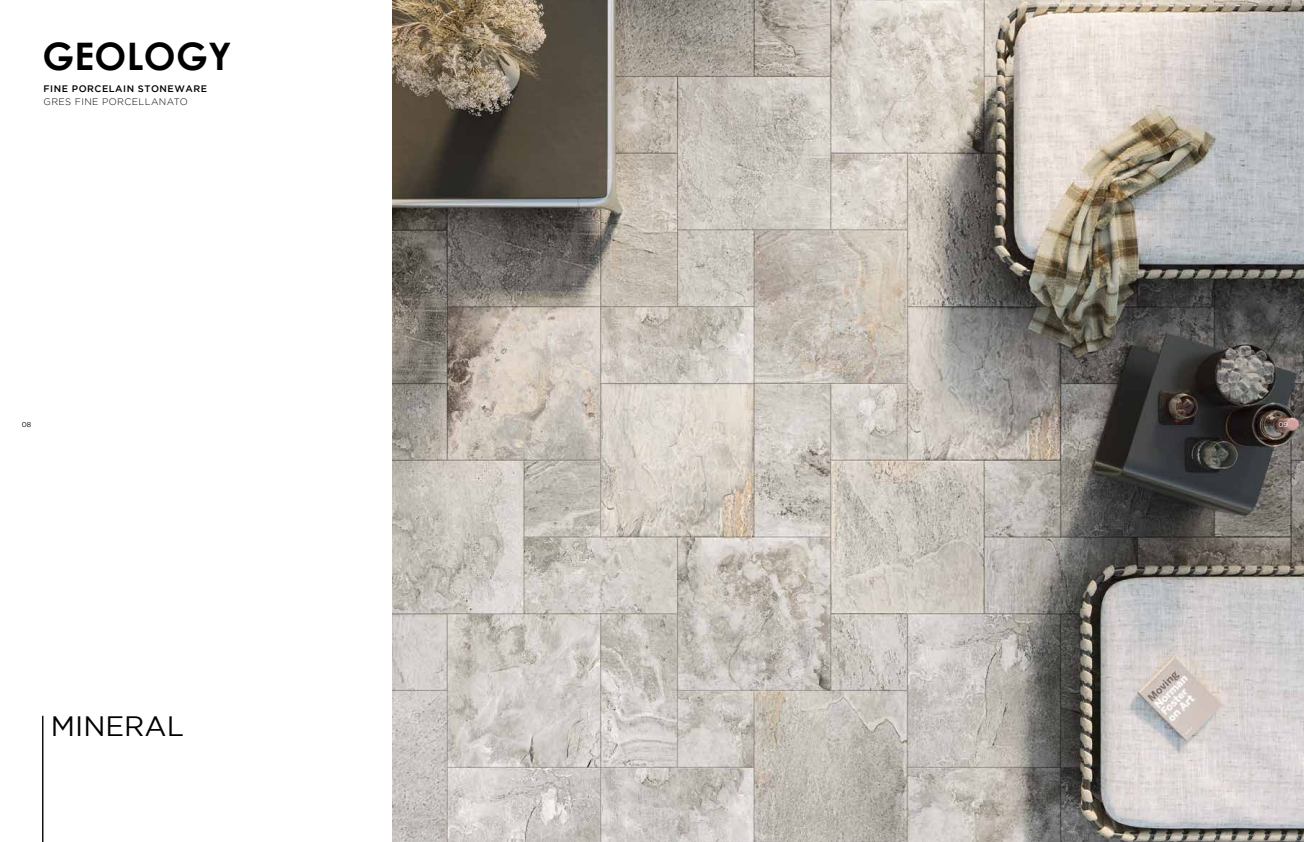
<style>
.page{position:relative;width:1304px;height:842px;background:#fff}
.page>*{position:absolute;margin:0;border:0;box-sizing:border-box;transform-origin:0 0}
.t1{font:700 37.9px "Century Gothic";letter-spacing:.01em;color:#000}
.t2{font:28px "Gotham";color:#000}
.t3{font:500 9.4px "Gotham";letter-spacing:.055em;color:#000}
.t4{font:300 9.4px "Gotham";letter-spacing:.04em;color:#000}
.t5{font:7px "Gotham";color:#000}
.t6{font:7px "Gotham";color:#fff}
</style>
<div class="page">
<img style="left:392px;top:0;width:912px;height:842px">
<hr style="left:43px;top:716px;width:1px;height:126px;background:#000">
<h1 class="t1" style="left:42px;top:28px;width:191px">GEOLOGY</h1>
<p class="t3" style="left:44px;top:83px;width:165px">FINE PORCELAIN STONEWARE</p>
<p class="t4" style="left:44px;top:97px;width:146px">GRES FINE PORCELLANATO</p>
<p class="t5" style="left:22px;top:420px;width:11px">08</p>
<p class="t6" style="left:1278px;top:420px;width:11px">09</p>
<h2 class="t2" style="left:51px;top:711px;width:135px">MINERAL</h2>
</div>
